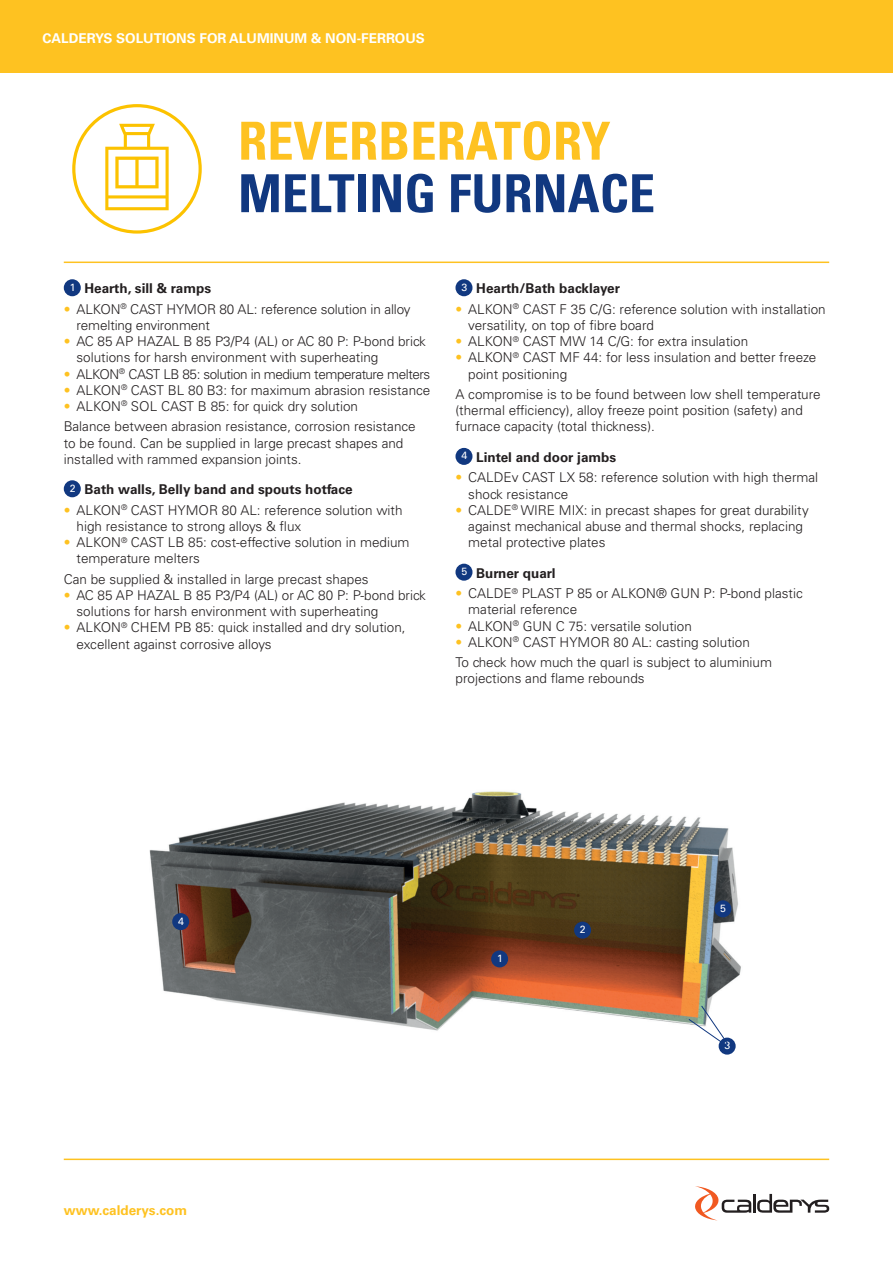
<style>
.page{position:relative;width:893px;height:1263px;background:#fff}
.page>*{position:absolute;margin:0;border:0;box-sizing:border-box;transform-origin:0 0}
.t1{font:700 condensed 52.5px "Univers LT Std";color:#113880}
.t2{font:700 condensed 52.5px "Univers LT Std";color:#fec221}
.t3{font:300 13.5px/16.2px "Univers LT Std";color:#231f20}
.t4{font:700 13.5px "Univers LT Std";color:#231f20}
.t5{font:300 13.5px "Univers LT Std";letter-spacing:-.03em;color:#231f20}
.t6{font:700 13.5px "Univers LT Std";color:#fff}
.t7{font:700 13.5px "Univers LT Std";color:#fec221}
.t8{font:10.5px "Univers LT Std";color:#fff}
.s1{color:#fec221}
</style>
<div class="page">
<div style="left:0;top:0;width:893px;height:72px;background:#fec221"></div>
<hr style="left:64px;top:262px;width:765px;height:1px;background:#fec221">
<div style="left:64px;top:279px;width:17px;height:17px;background:#113880;border-radius:50%"></div>
<div style="left:64px;top:480px;width:17px;height:17px;background:#113880;border-radius:50%"></div>
<div style="left:455px;top:279px;width:17px;height:17px;background:#113880;border-radius:50%"></div>
<div style="left:455px;top:448px;width:17px;height:17px;background:#113880;border-radius:50%"></div>
<div style="left:455px;top:564px;width:17px;height:17px;background:#113880;border-radius:50%"></div>
<svg style="left:72px;top:104px;width:130px;height:130px"></svg>
<hr style="left:753px;top:1194px;width:3px;height:19px;background:#231f20">
<svg style="left:757px;top:1194px;width:72px;height:19px"></svg>
<svg style="left:695px;top:1186px;width:56px;height:34px"></svg>
<hr style="left:64px;top:1158px;width:765px;height:2px;background:#fec221">
<img style="left:149px;top:791px;width:592px;height:240px">
<div style="left:491px;top:950px;width:17px;height:17px;background:#113880;border-radius:50%"></div>
<div style="left:574px;top:922px;width:17px;height:17px;background:#113880;border-radius:50%"></div>
<div style="left:719px;top:1037px;width:17px;height:17px;background:#113880;border-radius:50%"></div>
<div style="left:172px;top:913px;width:17px;height:17px;background:#113880;border-radius:50%"></div>
<div style="left:714px;top:900px;width:17px;height:17px;background:#113880;border-radius:50%"></div>
<svg style="left:688px;top:1005px;width:40px;height:42px"></svg>
<p class="t6" style="left:43px;top:30px;width:384px">CALDERYS SOLUTIONS FOR ALUMINUM &amp; NON-FERROUS</p>
<p class="t2" style="left:238px;top:109px;width:374px">REVERBERATORY</p>
<p class="t1" style="left:238px;top:161px;width:418px">MELTING FURNACE</p>
<p class="t8" style="left:70px;top:281px;width:7px">1</p>
<p class="t4" style="left:85px;top:281px;width:128px">Hearth, sill &amp; ramps</p>
<p class="t3" style="left:77px;top:301px;width:336px;text-indent:-13px"><span class="s1">•</span> ALKON<sup>®</sup> CAST HYMOR 80 AL: reference solution in alloy remelting environment</p>
<p class="t3" style="left:77px;top:333px;width:351px;text-indent:-13px"><span class="s1">•</span> AC 85 AP HAZAL B 85 P3/P4 (AL) or AC 80 P: P-bond brick solutions for harsh environment with superheating</p>
<p class="t5" style="left:64px;top:366px;width:368px"><span class="s1">•</span> ALKON<sup>®</sup> CAST LB 85: solution in medium temperature melters</p>
<p class="t3" style="left:64px;top:382px;width:368px"><span class="s1">•</span> ALKON<sup>®</sup> CAST BL 80 B3: for maximum abrasion resistance</p>
<p class="t3" style="left:64px;top:398px;width:296px"><span class="s1">•</span> ALKON<sup>®</sup> SOL CAST B 85: for quick dry solution</p>
<p class="t3" style="left:64px;top:418px;width:353px">Balance between abrasion resistance, corrosion resistance to be found. Can be supplied in large precast shapes and installed with rammed expansion joints.</p>
<p class="t8" style="left:70px;top:482px;width:7px">2</p>
<p class="t4" style="left:85px;top:482px;width:270px">Bath walls, Belly band and spouts hotface</p>
<p class="t3" style="left:77px;top:502px;width:328px;text-indent:-13px"><span class="s1">•</span> ALKON<sup>®</sup> CAST HYMOR 80 AL: reference solution with high resistance to strong alloys &amp; flux</p>
<p class="t3" style="left:77px;top:534px;width:335px;text-indent:-13px"><span class="s1">•</span> ALKON<sup>®</sup> CAST LB 85: cost-effective solution in medium temperature melters</p>
<p class="t3" style="left:64px;top:571px;width:306px">Can be supplied &amp; installed in large precast shapes</p>
<p class="t3" style="left:77px;top:587px;width:351px;text-indent:-13px"><span class="s1">•</span> AC 85 AP HAZAL B 85 P3/P4 (AL) or AC 80 P: P-bond brick solutions for harsh environment with superheating</p>
<p class="t3" style="left:77px;top:619px;width:331px;text-indent:-13px"><span class="s1">•</span> ALKON<sup>®</sup> CHEM PB 85: quick installed and dry solution, excellent against corrosive alloys</p>
<p class="t8" style="left:461px;top:281px;width:7px">3</p>
<p class="t4" style="left:476px;top:281px;width:145px">Hearth/Bath backlayer</p>
<p class="t3" style="left:468px;top:301px;width:359px;text-indent:-13px"><span class="s1">•</span> ALKON<sup>®</sup> CAST F 35 C/G: reference solution with installation versatility, on top of fibre board</p>
<p class="t3" style="left:455px;top:333px;width:294px"><span class="s1">•</span> ALKON<sup>®</sup> CAST MW 14 C/G: for extra insulation</p>
<p class="t3" style="left:468px;top:349px;width:350px;text-indent:-13px"><span class="s1">•</span> ALKON<sup>®</sup> CAST MF 44: for less insulation and better freeze point positioning</p>
<p class="t3" style="left:455px;top:386px;width:367px">A compromise is to be found between low shell temperature</p>
<p class="t3" style="left:455px;top:402px;width:349px">(thermal efficiency), alloy freeze point position (safety) and</p>
<p class="t3" style="left:455px;top:418px;width:201px">furnace capacity (total thickness).</p>
<p class="t8" style="left:461px;top:449px;width:7px">4</p>
<p class="t4" style="left:476px;top:449px;width:142px">Lintel and door jambs</p>
<p class="t3" style="left:468px;top:469px;width:351px;text-indent:-13px"><span class="s1">•</span> CALDEv CAST LX 58: reference solution with high thermal shock resistance</p>
<p class="t3" style="left:468px;top:502px;width:342px;text-indent:-13px"><span class="s1">•</span> CALDE<sup>®</sup> WIRE MIX: in precast shapes for great durability against mechanical abuse and thermal shocks, replacing metal protective plates</p>
<p class="t8" style="left:461px;top:565px;width:7px">5</p>
<p class="t4" style="left:476px;top:565px;width:81px">Burner quarl</p>
<p class="t3" style="left:468px;top:585px;width:336px;text-indent:-13px"><span class="s1">•</span> CALDE<sup>®</sup> PLAST P 85 or ALKON® GUN P: P-bond plastic material reference</p>
<p class="t3" style="left:455px;top:618px;width:238px"><span class="s1">•</span> ALKON<sup>®</sup> GUN C 75: versatile solution</p>
<p class="t3" style="left:455px;top:634px;width:296px"><span class="s1">•</span> ALKON<sup>®</sup> CAST HYMOR 80 AL: casting solution</p>
<p class="t3" style="left:455px;top:654px;width:318px">To check how much the quarl is subject to aluminium projections and flame rebounds</p>
<p class="t8" style="left:178px;top:915px;width:7px">4</p>
<p class="t7" style="left:64px;top:1202px;width:125px">www.calderys.com</p>
<p class="t8" style="left:497px;top:952px;width:7px">1</p>
<p class="t8" style="left:580px;top:923px;width:7px">2</p>
<p class="t8" style="left:720px;top:902px;width:7px">5</p>
<p class="t8" style="left:724px;top:1039px;width:7px">3</p>
</div>
